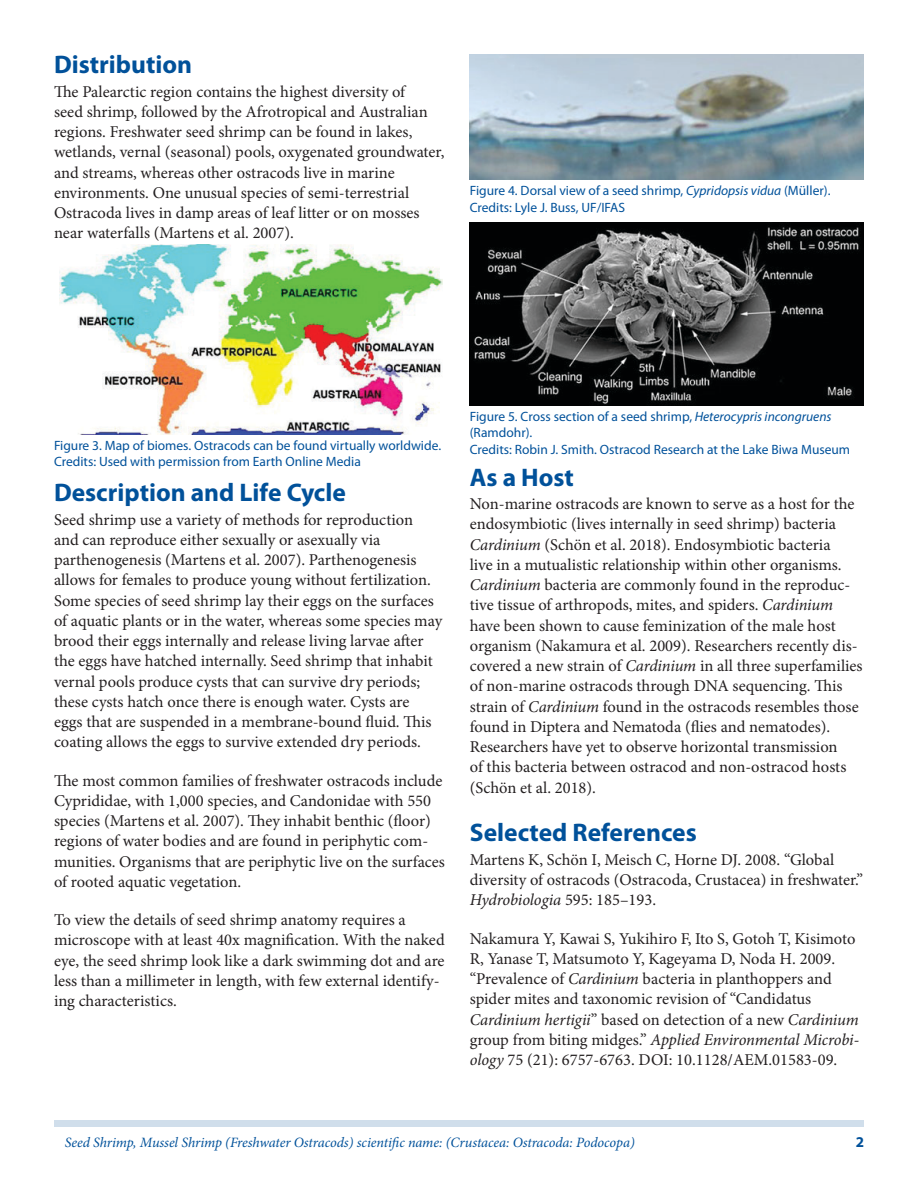
<style>
.page{position:relative;width:918px;height:1188px;background:#fff}
.page>*{position:absolute;margin:0;border:0;box-sizing:border-box;transform-origin:0 0}
.SectionHeading0{font:700 25.5px "Myriad Pro";color:#01519a}
.Paragraph{font:16.5px/20.2px "Minion Pro";color:#231f20}
.t1{font:700 15px "Myriad Pro";color:#01519a}
.RunningTitleItalics{font:italic 14.25px "Minion Pro";letter-spacing:-.005em;color:#01519a}
.FigureCaption{font:13.5px/16.5px "Myriad Pro";color:#01519a}
.s1{font-style:italic}
</style>
<div class="page">
<div style="left:54px;top:1120px;width:810px;height:7px;background:#d0deeb"></div>
<img style="left:60px;top:245px;width:382px;height:189px">
<img style="left:470px;top:54px;width:394px;height:126px">
<img style="left:470px;top:222px;width:394px;height:183px">
<p class="SectionHeading0" style="left:54px;top:48px;width:140px">Distribution</p>
<p class="Paragraph" style="left:54px;top:81px;width:392px">The Palearctic region contains the highest diversity of<br>seed shrimp, followed by the Afrotropical and Australian regions. Freshwater seed shrimp can be found in lakes, wetlands, vernal (seasonal) pools, oxygenated groundwater, and streams, whereas other ostracods live in marine environments. One unusual species of semi-terrestrial Ostracoda lives in damp areas of leaf litter or on mosses near waterfalls (Martens et al. 2007).</p>
<p class="FigureCaption" style="left:470px;top:182px;width:362px">Figure 4. Dorsal view of a seed shrimp, <span class="s1">Cypridopsis vidua</span> (Müller).</p>
<p class="FigureCaption" style="left:470px;top:199px;width:157px">Credits: Lyle J. Buss, UF/IFAS</p>
<p class="FigureCaption" style="left:54px;top:437px;width:389px">Figure 3. Map of biomes. Ostracods can be found virtually worldwide.</p>
<p class="FigureCaption" style="left:54px;top:453px;width:308px">Credits: Used with permission from Earth Online Media</p>
<p class="SectionHeading0" style="left:54px;top:476px;width:293px">Description and Life Cycle</p>
<p class="Paragraph" style="left:54px;top:509px;width:390px">Seed shrimp use a variety of methods for reproduction<br>and can reproduce either sexually or asexually via parthenogenesis (Martens et al. 2007). Parthenogenesis allows for females to produce young without fertilization.<br>Some species of seed shrimp lay their eggs on the surfaces of aquatic plants or in the water, whereas some species may brood their eggs internally and release living larvae after the eggs have hatched internally. Seed shrimp that inhabit vernal pools produce cysts that can survive dry periods; these cysts hatch once there is enough water. Cysts are<br>eggs that are suspended in a membrane-bound fluid. This coating allows the eggs to survive extended dry periods.</p>
<p class="Paragraph" style="left:54px;top:770px;width:392px">The most common families of freshwater ostracods include Cyprididae, with 1,000 species, and Candonidae with 550 species (Martens et al. 2007). They inhabit benthic (floor) regions of water bodies and are found in periphytic com&shy;munities. Organisms that are periphytic live on the surfaces of rooted aquatic vegetation.</p>
<p class="Paragraph" style="left:54px;top:910px;width:392px">To view the details of seed shrimp anatomy requires a microscope with at least 40x magnification. With the naked eye, the seed shrimp look like a dark swimming dot and are less than a millimeter in length, with few external identify&shy;ing characteristics.</p>
<p class="FigureCaption" style="left:470px;top:408px;width:363px">Figure 5. Cross section of a seed shrimp, <span class="s1">Heterocypris incongruens </span>(Ramdohr).</p>
<p class="FigureCaption" style="left:470px;top:441px;width:382px">Credits: Robin J. Smith. Ostracod Research at the Lake Biwa Museum</p>
<p class="SectionHeading0" style="left:470px;top:460px;width:106px">As a Host</p>
<p class="Paragraph" style="left:470px;top:494px;width:394px">Non-marine ostracods are known to serve as a host for the endosymbiotic (lives internally in seed shrimp) bacteria <span class="s1">Cardinium</span> (Schön et al. 2018). Endosymbiotic bacteria<br>live in a mutualistic relationship within other organisms.<br><span class="s1">Cardinium</span> bacteria are commonly found in the reproduc&shy;tive tissue of arthropods, mites, and spiders. <span class="s1">Cardinium </span>have been shown to cause feminization of the male host organism (Nakamura et al. 2009). Researchers recently dis&shy;covered a new strain of <span class="s1">Cardinium</span> in all three superfamilies of non-marine ostracods through DNA sequencing. This strain of <span class="s1">Cardinium</span> found in the ostracods resembles those found in Diptera and Nematoda (flies and nematodes).<br>Researchers have yet to observe horizontal transmission<br>of this bacteria between ostracod and non-ostracod hosts (Schön et al. 2018).</p>
<p class="SectionHeading0" style="left:470px;top:816px;width:228px">Selected References</p>
<p class="Paragraph" style="left:470px;top:849px;width:395px">Martens K, Schön I, Meisch C, Horne DJ. 2008. “Global diversity of ostracods (Ostracoda, Crustacea) in freshwater.”<br><span class="s1">Hydrobiologia</span> 595: 185–193.</p>
<p class="Paragraph" style="left:470px;top:928px;width:391px">Nakamura Y, Kawai S, Yukihiro F, Ito S, Gotoh T, Kisimoto R, Yanase T, Matsumoto Y, Kageyama D, Noda H. 2009. “Prevalence of <span class="s1">Cardinium</span> bacteria in planthoppers and spider mites and taxonomic revision of “Candidatus <span class="s1">Cardinium hertigii</span>” based on detection of a new <span class="s1">Cardinium </span>group from biting midges.” <span class="s1">Applied Environmental Microbi&shy;ology</span> 75 (21): 6757-6763. DOI: 10.1128/AEM.01583-09.</p>
<p class="RunningTitleItalics" style="left:65px;top:1133px;width:571px">Seed Shrimp, Mussel Shrimp (Freshwater Ostracods) scientific name: (Crustacea: Ostracoda: Podocopa)</p>
<p class="t1" style="left:856px;top:1133px;width:10px">2</p>
</div>
